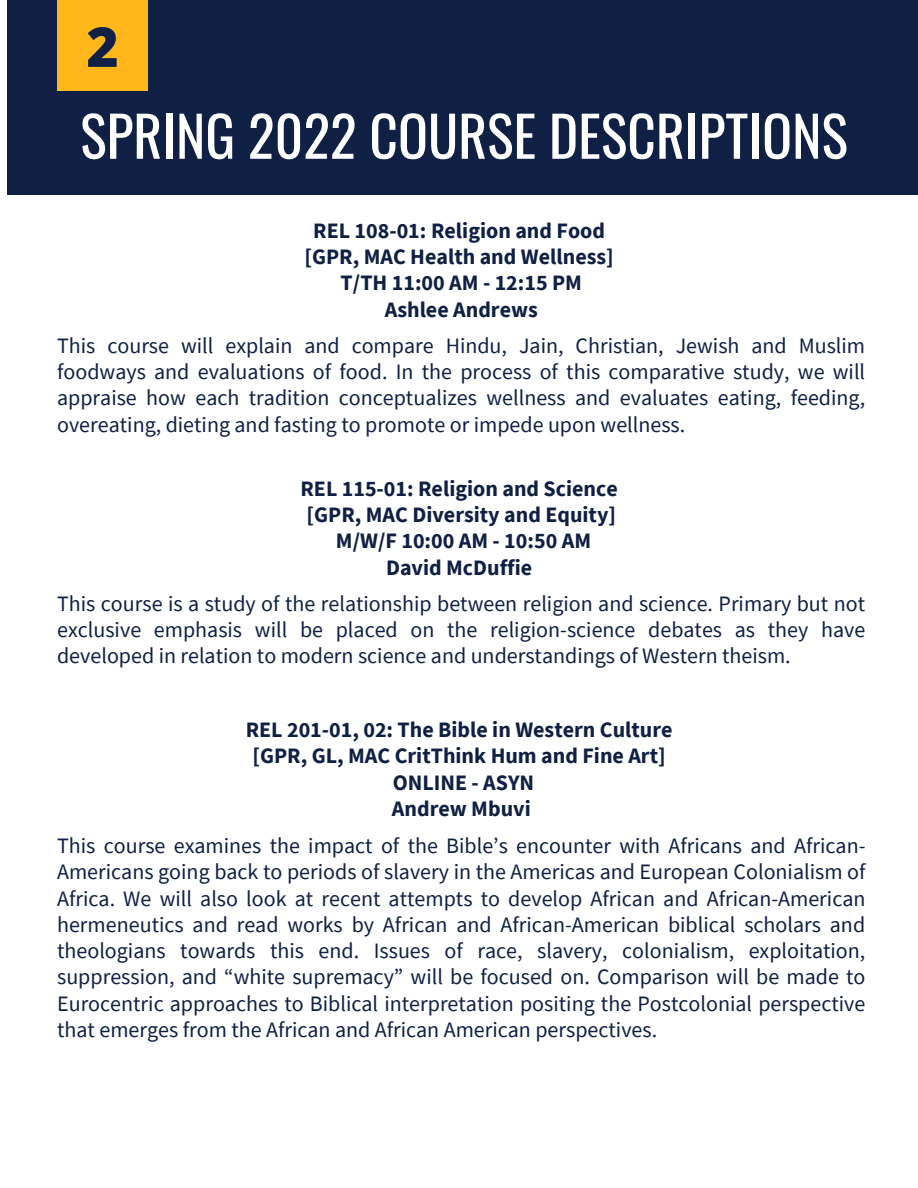
<style>
.page{position:relative;width:918px;height:1188px;background:#fff}
.page>*{position:absolute;margin:0;border:0;box-sizing:border-box;transform-origin:0 0}
.t1{font:55.65px "Oswald";color:#fff}
.t2{font:800 55.05px "Open Sans";color:#0f2044}
.t3{font:22.05px/26.2px "Source Sans Pro";color:#0f2044;text-align:justify}
.t4{font:700 22.05px "Source Sans Pro";color:#0f2044}
</style>
<div class="page">
<div style="left:7px;top:0;width:911px;height:195px;background:#0f2044"></div>
<div style="left:57px;top:0;width:91px;height:91px;background:#ffb71b"></div>
<p class="t2" style="left:86px;top:8px;width:34px">2</p>
<p class="t1" style="left:80px;top:92px;width:769px">SPRING 2022 COURSE DESCRIPTIONS</p>
<p class="t4" style="left:313px;top:216px;width:293px">REL 108-01: Religion and Food</p>
<p class="t4" style="left:305px;top:242px;width:311px">[GPR, MAC Health and Wellness]</p>
<p class="t4" style="left:341px;top:269px;width:243px">T/TH 11:00 AM - 12:15 PM</p>
<p class="t4" style="left:385px;top:295px;width:155px">Ashlee Andrews</p>
<p class="t3" style="left:57px;top:332px;width:810px">This course will explain and compare Hindu, Jain, Christian, Jewish and Muslim foodways and evaluations of food. In the process of this comparative study, we will appraise how each tradition conceptualizes wellness and evaluates eating, feeding, overeating, dieting and fasting to promote or impede upon wellness.</p>
<p class="t4" style="left:300px;top:474px;width:319px">REL 115-01: Religion and Science</p>
<p class="t4" style="left:307px;top:500px;width:311px">[GPR, MAC Diversity and Equity]</p>
<p class="t4" style="left:336px;top:527px;width:257px">M/W/F 10:00 AM - 10:50 AM</p>
<p class="t4" style="left:386px;top:553px;width:148px">David McDuffie</p>
<p class="t3" style="left:57px;top:590px;width:810px">This course is a study of the relationship between religion and science. Primary but not exclusive emphasis will be placed on the religion-science debates as they have developed in relation to modern science and understandings of Western theism.</p>
<p class="t4" style="left:246px;top:715px;width:428px">REL 201-01, 02: The Bible in Western Culture</p>
<p class="t4" style="left:253px;top:742px;width:415px">[GPR, GL, MAC CritThink Hum and Fine Art]</p>
<p class="t4" style="left:393px;top:768px;width:143px">ONLINE - ASYN</p>
<p class="t4" style="left:392px;top:794px;width:140px">Andrew Mbuvi</p>
<p class="t3" style="left:57px;top:832px;width:810px">This course examines the impact of the Bible’s encounter with Africans and African-Americans going back to periods of slavery in the Americas and European Colonialism of Africa. We will also look at recent attempts to develop African and African-American hermeneutics and read works by African and African-American biblical scholars and theologians towards this end. Issues of race, slavery, colonialism, exploitation, suppression, and “white supremacy” will be focused on. Comparison will be made to Eurocentric approaches to Biblical interpretation positing the Postcolonial perspective that emerges from the African and African American perspectives.</p>
</div>
